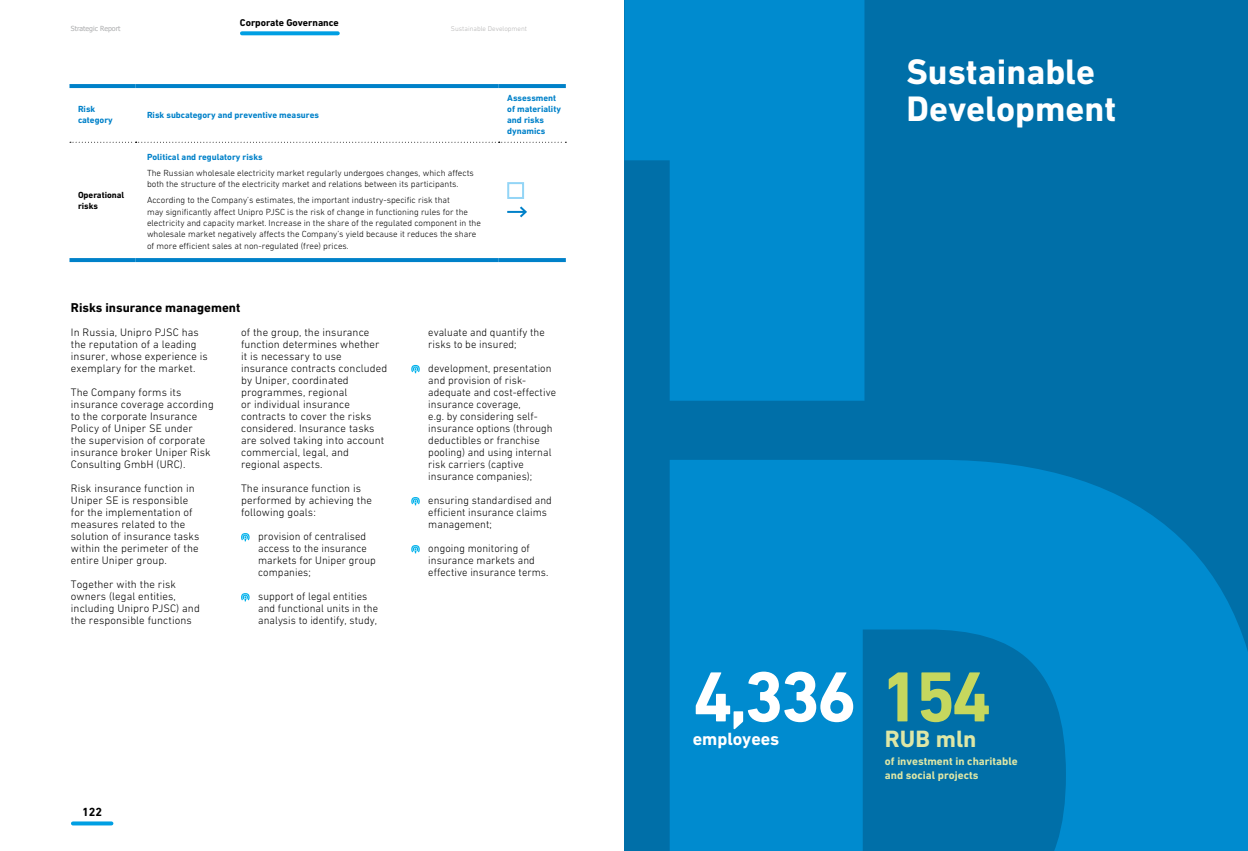
<style>
.page{position:relative;width:1248px;height:851px;background:#fff}
.page>*{position:absolute;margin:0;border:0;box-sizing:border-box;transform-origin:0 0}
.t1{font:700 72px "DIN Next CYR";letter-spacing:-.055em;color:#fff}
.t2{font:700 36px/37px "DIN Next CYR";color:#fff}
.t3{font:700 24px "DIN Next CYR";color:#dee7a6}
.t4{font:700 18px "DIN Next CYR";color:#fff}
.t5{font:700 13px "DIN Next CYR";color:#000}
.t6{font:700 12px "DIN Next CYR";color:#000}
.t7{font:700 11.2px/14px "DIN Next CYR";color:#dee7a6}
.t8{font:300 11px/12px "DIN Next CYR";letter-spacing:.01em;color:#000}
.t9{font:700 10px "DIN Next CYR";color:#000}
.t10{font:300 9px/11.4px "DIN Next CYR";color:#000}
.t11{font:700 9px/10.8px "DIN Next CYR";color:#0081c9}
.t12{font:700 9px/10.8px "DIN Next CYR";color:#000}
.t13{font:300 7px "DIN Next CYR";color:#b3b2b2}
.t14{font:7px "Tahoma";color:#aeafb0}
.s1{color:#c6d75e}
</style>
<div class="page">
<svg style="left:73px;top:821px;width:38px;height:4px"></svg>
<svg style="left:242px;top:31px;width:96px;height:4px"></svg>
<svg style="left:69px;top:84px;width:67px;height:4px"></svg>
<svg style="left:136px;top:84px;width:362px;height:4px"></svg>
<svg style="left:498px;top:84px;width:68px;height:4px"></svg>
<svg style="left:70px;top:142px;width:496px;height:1px"></svg>
<svg style="left:69px;top:258px;width:67px;height:4px"></svg>
<svg style="left:136px;top:258px;width:362px;height:4px"></svg>
<svg style="left:498px;top:258px;width:68px;height:4px"></svg>
<div style="left:507px;top:182px;width:17px;height:17px;border:2px solid #93d5f6"></div>
<svg style="left:507px;top:206px;width:20px;height:12px"></svg>
<svg style="left:241px;top:533px;width:8px;height:8px"></svg>
<svg style="left:241px;top:593px;width:8px;height:8px"></svg>
<svg style="left:411px;top:365px;width:9px;height:8px"></svg>
<svg style="left:411px;top:497px;width:9px;height:8px"></svg>
<svg style="left:411px;top:545px;width:9px;height:8px"></svg>
<div style="left:624px;top:0;width:623px;height:850px;background:#006fa8"></div>
<svg style="left:624px;top:0;width:240px;height:400px;background:#0087c9"></svg>
<svg style="left:669px;top:460px;width:578px;height:390px;fill:#008bcf"></svg>
<p class="t9" style="left:240px;top:17px;width:100px">Corporate Governance</p>
<p class="t14" style="left:71px;top:24px;width:51px">Strategic Report</p>
<p class="t13" style="left:451px;top:25px;width:78px">Sustainable Development</p>
<p class="t11" style="left:78px;top:104px;width:36px">Risk category</p>
<p class="t11" style="left:147px;top:109px;width:173px">Risk subcategory and preventive measures</p>
<p class="t12" style="left:78px;top:189px;width:48px">Operational risks</p>
<p class="t11" style="left:147px;top:152px;width:117px">Political and regulatory risks</p>
<p class="t10" style="left:147px;top:167px;width:328px">The Russian wholesale electricity market regularly undergoes changes, which affects both the structure of the electricity market and relations between its participants.</p>
<p class="t10" style="left:147px;top:194px;width:335px">According to the Company’s estimates, the important industry-specific risk that<br>may significantly affect Unipro PJSC is the risk of change in functioning rules for the electricity and capacity market. Increase in the share of the regulated component in the wholesale market negatively affects the Company’s yield because it reduces the share of more efficient sales at non-regulated (free) prices.</p>
<p class="t5" style="left:71px;top:300px;width:171px">Risks insurance management</p>
<p class="t11" style="left:507px;top:93px;width:55px">Assessment of materiality and risks dynamics</p>
<p class="t8" style="left:71px;top:326px;width:138px">In Russia, Unipro PJSC has the reputation of a leading insurer, whose experience is exemplary for the market.</p>
<p class="t8" style="left:71px;top:386px;width:144px">The Company forms its insurance coverage according to the corporate Insurance<br>Policy of Uniper SE under<br>the supervision of corporate insurance broker Uniper Risk<br>Consulting GmbH (URC).</p>
<p class="t8" style="left:71px;top:482px;width:130px">Risk insurance function in<br>Uniper SE is responsible for the implementation of measures related to the solution of insurance tasks within the perimeter of the entire Uniper group.</p>
<p class="t8" style="left:71px;top:578px;width:130px">Together with the risk owners (legal entities, including Unipro PJSC) and the responsible functions</p>
<p class="t8" style="left:241px;top:326px;width:148px">of the group, the insurance function determines whether it is necessary to use insurance contracts concluded by Uniper, coordinated programmes, regional<br>or individual insurance contracts to cover the risks considered. Insurance tasks are solved taking into account commercial, legal, and regional aspects.</p>
<p class="t8" style="left:241px;top:482px;width:132px">The insurance function is performed by achieving the following goals:</p>
<p class="t8" style="left:258px;top:530px;width:119px">provision of centralised access to the insurance markets for Uniper group companies;</p>
<p class="t8" style="left:258px;top:590px;width:121px">support of legal entities and functional units in the analysis to identify, study,</p>
<p class="t8" style="left:428px;top:326px;width:118px">evaluate and quantify the risks to be insured;</p>
<p class="t8" style="left:428px;top:362px;width:129px">development, presentation and provision of risk&shy;adequate and cost-effective insurance coverage,<br>e.g. by considering self&shy;insurance options (through deductibles or franchise pooling) and using internal risk carriers (captive insurance companies);</p>
<p class="t8" style="left:428px;top:494px;width:125px">ensuring standardised and efficient insurance claims management;</p>
<p class="t8" style="left:428px;top:542px;width:122px">ongoing monitoring of insurance markets and effective insurance terms.</p>
<p class="t6" style="left:82px;top:804px;width:22px">122</p>
<h2 class="t2" style="left:906px;top:53px;width:211px">Sustainable<br>Development</h2>
<h1 class="t1" style="left:692px;top:654px;width:300px">4,336 <span class="s1">154</span></h1>
<p class="t7" style="left:884px;top:753px;width:134px">of investment in charitable and social projects</p>
<h3 class="t4" style="left:692px;top:728px;width:88px">employees</h3>
<h3 class="t3" style="left:884px;top:724px;width:93px">RUB mln</h3>
</div>
